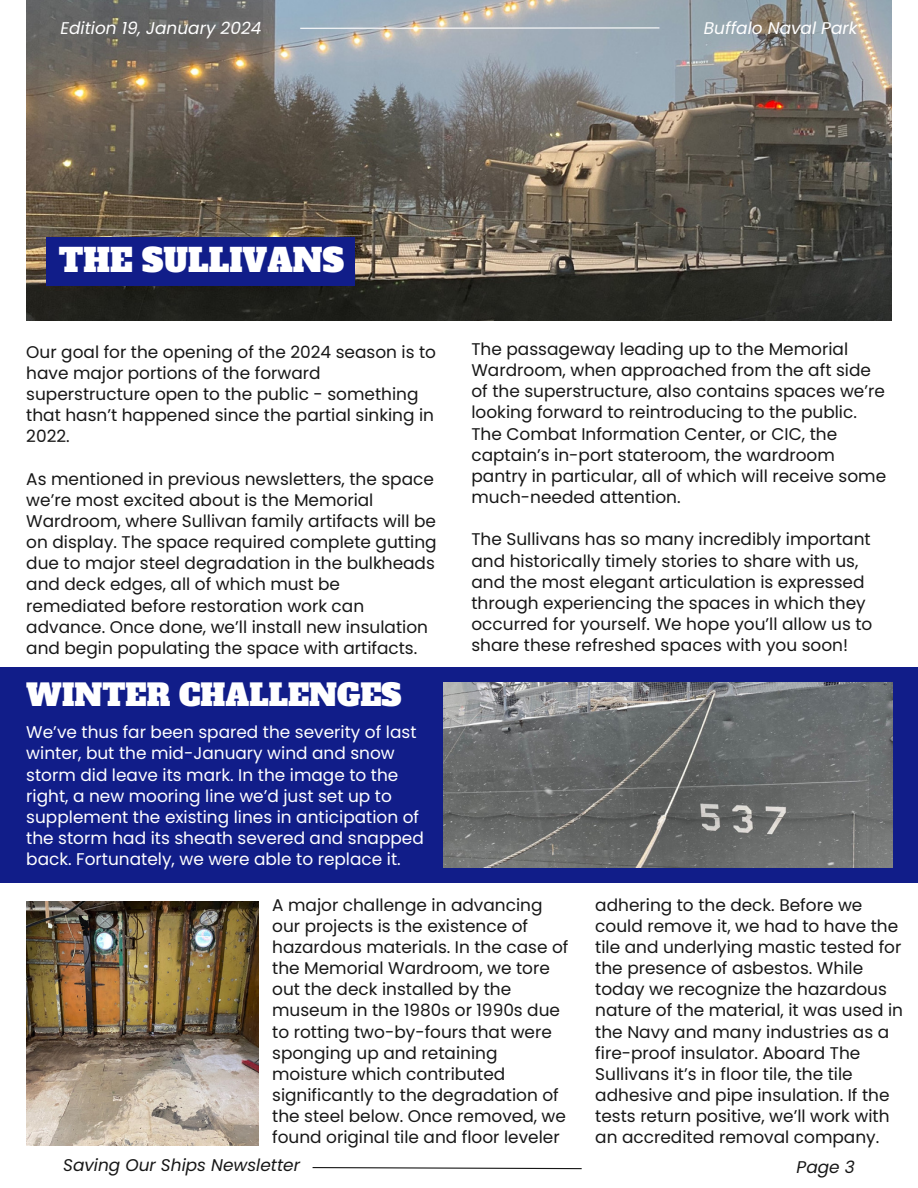
<style>
.page{position:relative;width:918px;height:1188px;background:#fff}
.page>*{position:absolute;margin:0;border:0;box-sizing:border-box;transform-origin:0 0}
.t1{font:31.65px "Alfa Slab One";color:#fff}
.t2{font:29.7px "Alfa Slab One";color:#fff}
.t3{font:16.95px/21.1px "Poppins";color:#171717}
.t4{font:16.95px/21.1px "Poppins";color:#fff}
.t5{font:italic 16.95px "Poppins";color:#fff}
.t6{font:italic 16.95px "Poppins";color:#171717}
</style>
<div class="page">
<img style="left:26px;top:902px;width:232px;height:244px">
<div style="left:0;top:667px;width:918px;height:216px;background:#111d89"></div>
<img style="left:443px;top:682px;width:449px;height:186px">
<img style="left:26px;top:0;width:865px;height:320px">
<div style="left:47px;top:238px;width:308px;height:48px;background:#111d89"></div>
<hr style="left:300px;top:27px;width:359px;height:2px;background:#fff">
<svg style="left:312px;top:1167px;width:270px;height:3px"></svg>
<p class="t5" style="left:60px;top:16px;width:203px">Edition 19, January 2024</p>
<p class="t5" style="left:704px;top:16px;width:155px">Buffalo Naval Park</p>
<p class="t1" style="left:59px;top:240px;width:286px">THE SULLIVANS</p>
<p class="t3" style="left:26px;top:341px;width:411px">Our goal for the opening of the 2024 season is to have major portions of the forward superstructure open to the public - something that hasn’t happened since the partial sinking in 2022.</p>
<p class="t3" style="left:26px;top:468px;width:412px">As mentioned in previous newsletters, the space we’re most excited about is the Memorial Wardroom, where Sullivan family artifacts will be on display. The space required complete gutting due to major steel degradation in the bulkheads and deck edges, all of which must be remediated before restoration work can advance. Once done, we’ll install new insulation and begin populating the space with artifacts.</p>
<p class="t2" style="left:26px;top:675px;width:377px">WINTER CHALLENGES</p>
<p class="t4" style="left:26px;top:722px;width:399px">We’ve thus far been spared the severity of last winter, but the mid-January wind and snow storm did leave its mark. In the image to the right, a new mooring line we’d just set up to supplement the existing lines in anticipation of the storm had its sheath severed and snapped back. Fortunately, we were able to replace it.</p>
<p class="t3" style="left:471px;top:338px;width:416px">The passageway leading up to the Memorial Wardroom, when approached from the aft side of the superstructure, also contains spaces we’re looking forward to reintroducing to the public.<br>The Combat Information Center, or CIC, the captain’s in-port stateroom, the wardroom pantry in particular, all of which will receive some much-needed attention.</p>
<p class="t3" style="left:471px;top:529px;width:402px">The Sullivans has so many incredibly important and historically timely stories to share with us, and the most elegant articulation is expressed through experiencing the spaces in which they occurred for yourself. We hope you’ll allow us to share these refreshed spaces with you soon!</p>
<h1 class="t3" style="left:272px;top:894px;width:298px">A major challenge in advancing our projects is the existence of hazardous materials. In the case of the Memorial Wardroom, we tore out the deck installed by the museum in the 1980s or 1990s due to rotting two-by-fours that were sponging up and retaining moisture which contributed significantly to the degradation of the steel below. Once removed, we found original tile and floor leveler</h1>
<p class="t3" style="left:595px;top:894px;width:309px">adhering to the deck. Before we could remove it, we had to have the tile and underlying mastic tested for the presence of asbestos. While today we recognize the hazardous nature of the material, it was used in the Navy and many industries as a fire-proof insulator. Aboard The Sullivans it’s in floor tile, the tile adhesive and pipe insulation. If the tests return positive, we’ll work with an accredited removal company.</p>
<p class="t6" style="left:63px;top:1153px;width:238px">Saving Our Ships Newsletter</p>
<h1 class="t6" style="left:797px;top:1155px;width:60px">Page 3</h1>
</div>
